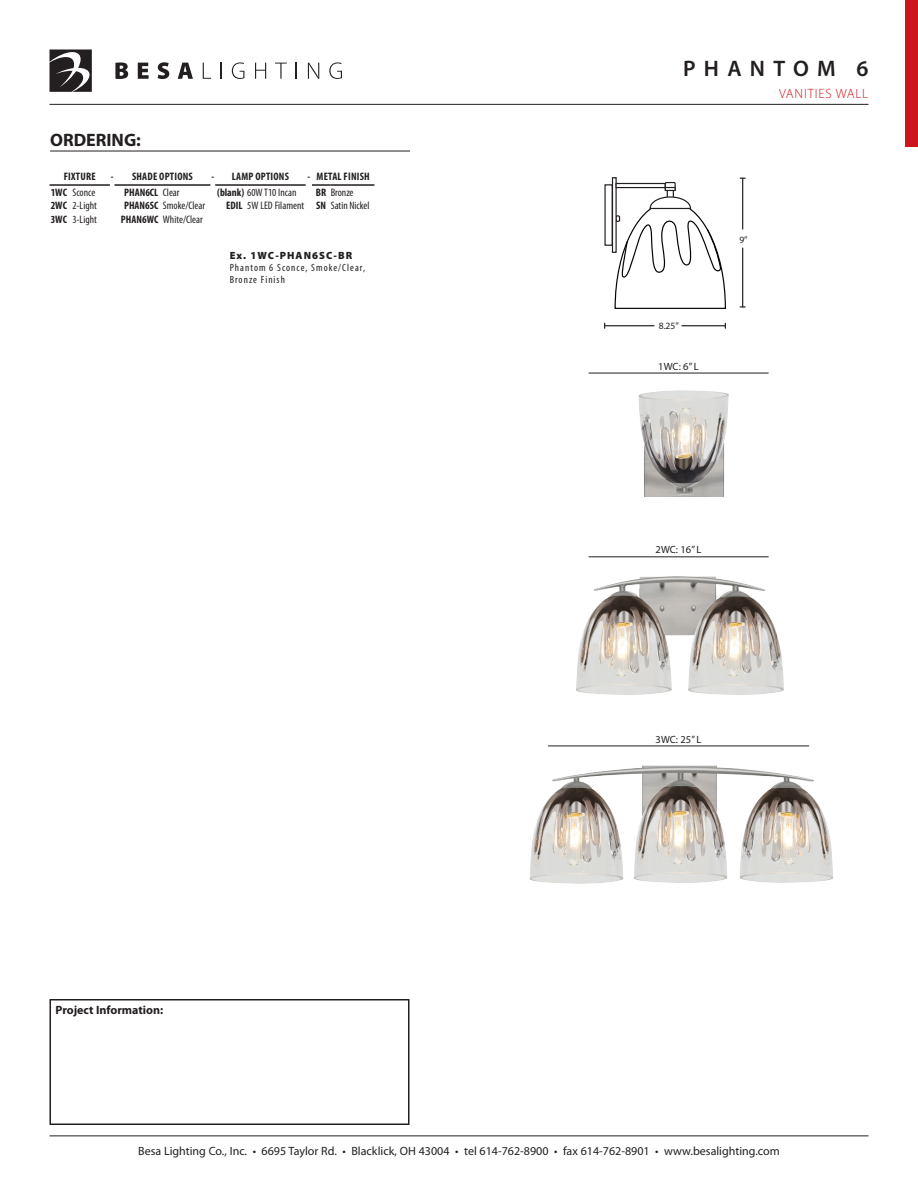
<style>
.page{position:relative;width:918px;height:1188px;background:#fff}
.page>*{position:absolute;margin:0;border:0;box-sizing:border-box;transform-origin:0 0}
.t1{font:600 22.5px "Myriad Pro";color:#231f20}
.t2{font:700 18px "Myriad Pro";color:#231f20}
.t3{font:300 13.5px "Myriad Pro";letter-spacing:.06em;color:#cd151d}
.t4{font:12px "Myriad Pro";color:#231f20}
.t5{font:700 12px "Myriad Pro";color:#231f20}
.t6{font:condensed 10.8px "Myriad Pro";color:#231f20}
.t7{font:700 condensed 10.8px "Myriad Pro";letter-spacing:.02em;color:#231f20}
.t8{font:condensed 10.5px/12px "Myriad Pro";letter-spacing:.1em;color:#231f20}
.t9{font:10.5px "Myriad Pro";color:#231f20}
.t10{font:900 10.5px "Myriad Pro";letter-spacing:.1em;color:#231f20}
.t11{font:9.6px "Myriad Pro";color:#231f20}
.s1{font-weight:700}
.s2{font-weight:400}
</style>
<div class="page">
<hr style="left:50px;top:1136px;width:818px;height:1px;background:#231f20">
<svg style="left:115px;top:62px;width:13px;height:17px"></svg>
<svg style="left:138px;top:63px;width:11px;height:16px"></svg>
<svg style="left:158px;top:62px;width:11px;height:17px"></svg>
<svg style="left:178px;top:63px;width:15px;height:16px"></svg>
<svg style="left:203px;top:63px;width:8px;height:16px"></svg>
<svg style="left:221px;top:63px;width:1px;height:16px"></svg>
<svg style="left:232px;top:62px;width:12px;height:17px"></svg>
<svg style="left:255px;top:63px;width:11px;height:16px"></svg>
<svg style="left:275px;top:63px;width:12px;height:16px"></svg>
<svg style="left:296px;top:63px;width:1px;height:16px"></svg>
<svg style="left:308px;top:63px;width:11px;height:16px"></svg>
<svg style="left:329px;top:62px;width:13px;height:17px"></svg>
<svg style="left:50px;top:50px;width:42px;height:42px"></svg>
<div style="left:905px;top:1px;width:13px;height:146px;background:#cd151d"></div>
<div style="left:50px;top:999px;width:360px;height:126px;border:2px solid #231f20"></div>
<hr style="left:50px;top:151px;width:360px;height:1px;background:#231f20">
<hr style="left:50px;top:104px;width:818px;height:1px;background:#231f20">
<hr style="left:548px;top:746px;width:261px;height:1px;background:#231f20">
<hr style="left:589px;top:556px;width:180px;height:1px;background:#231f20">
<hr style="left:589px;top:373px;width:180px;height:1px;background:#231f20">
<hr style="left:682px;top:325px;width:43px;height:1px;background:#231f20">
<hr style="left:605px;top:325px;width:49px;height:1px;background:#231f20">
<hr style="left:742px;top:248px;width:1px;height:59px;background:#231f20">
<hr style="left:742px;top:178px;width:1px;height:51px;background:#231f20">
<div style="left:612px;top:177px;width:5px;height:76px;border:1px solid #231f20"></div>
<div style="left:667px;top:189px;width:7px;height:10px;border:1px solid #231f20"></div>
<svg style="left:614px;top:196px;width:112px;height:113px"></svg>
<div style="left:615px;top:183px;width:51px;height:5px;border:1px solid #231f20"></div>
<div style="left:665px;top:182px;width:11px;height:9px;border:1px solid #231f20"></div>
<div style="left:665px;top:187px;width:11px;height:4px;border:1px solid #231f20"></div>
<img style="left:576px;top:576px;width:208px;height:119px">
<img style="left:638px;top:390px;width:91px;height:107px">
<img style="left:529px;top:765px;width:305px;height:119px">
<hr style="left:215px;top:184px;width:32px;height:2px;background:#231f20">
<hr style="left:247px;top:184px;width:59px;height:2px;background:#231f20">
<svg style="left:312px;top:184px;width:19px;height:2px"></svg>
<hr style="left:331px;top:184px;width:43px;height:2px;background:#231f20">
<hr style="left:50px;top:184px;width:21px;height:2px;background:#231f20">
<hr style="left:71px;top:184px;width:39px;height:2px;background:#231f20">
<hr style="left:114px;top:184px;width:49px;height:2px;background:#231f20">
<hr style="left:163px;top:184px;width:47px;height:2px;background:#231f20">
<h1 class="t1" style="left:683px;top:54px;width:44px">p HANTOM</h1>
<h1 class="t1" style="left:856px;top:54px;width:14px">6</h1>
<h2 class="t2" style="left:50px;top:129px;width:92px">ORDERING:</h2>
<p class="t7" style="left:64px;top:170px;width:33px">FIXTURE</p>
<p class="t7" style="left:111px;top:170px;width:83px">- SHADE OPTIONS</p>
<p class="t7" style="left:211px;top:170px;width:79px">- LAMP OPTIONS</p>
<p class="t7" style="left:307px;top:170px;width:16px">- METAL</p>
<p class="t7" style="left:344px;top:170px;width:19px">FINISH</p>
<p class="t6" style="left:51px;top:186px;width:46px"><span class="s1">1WC</span> Sconce</p>
<p class="t7" style="left:124px;top:186px;width:57px">PHAN6CL <span class="s2">Clear</span></p>
<p class="t6" style="left:217px;top:186px;width:81px"><span class="s1">(BLANK)</span> 60W T10 Incan</p>
<p class="t6" style="left:316px;top:186px;width:39px"><span class="s1">BR</span> Bronze</p>
<p class="t6" style="left:51px;top:199px;width:48px"><span class="s1">2WC</span> 2-Light</p>
<p class="t6" style="left:124px;top:199px;width:83px"><span class="s1">PHAN6SC</span> Smoke/Clear</p>
<p class="t6" style="left:226px;top:199px;width:145px"><span class="s1">EDIL</span> 5W LED Filament <span class="s1">SN</span> Satin Nickel</p>
<p class="t6" style="left:51px;top:213px;width:48px"><span class="s1">3WC</span> 3-Light</p>
<p class="t6" style="left:121px;top:213px;width:83px"><span class="s1">PHAN6WC</span> White/Clear</p>
<p class="t10" style="left:230px;top:248px;width:124px">Ex. 1WC-PHAN6SC-BR</p>
<p class="t8" style="left:230px;top:261px;width:137px">Phantom 6 Sconce, Smoke/Clear,<br>Bronze Finish</p>
<p class="t5" style="left:56px;top:1002px;width:109px">Project Information:</p>
<p class="t3" style="left:779px;top:85px;width:91px">VANITIES WALL</p>
<p class="t11" style="left:659px;top:320px;width:22px">8.25”</p>
<p class="t9" style="left:658px;top:360px;width:41px">1WC: 6” L</p>
<p class="t11" style="left:739px;top:233px;width:10px">9”</p>
<p class="t9" style="left:656px;top:543px;width:46px">2WC: 16” L</p>
<p class="t9" style="left:656px;top:733px;width:46px">3WC: 25” L</p>
<p class="t4" style="left:138px;top:1144px;width:643px">Besa Lighting Co., Inc. • 6695 Taylor Rd. • Blacklick, OH 43004 • tel 614-762-8900 • fax 614-762-8901 • www.besalighting.com</p>
</div>
